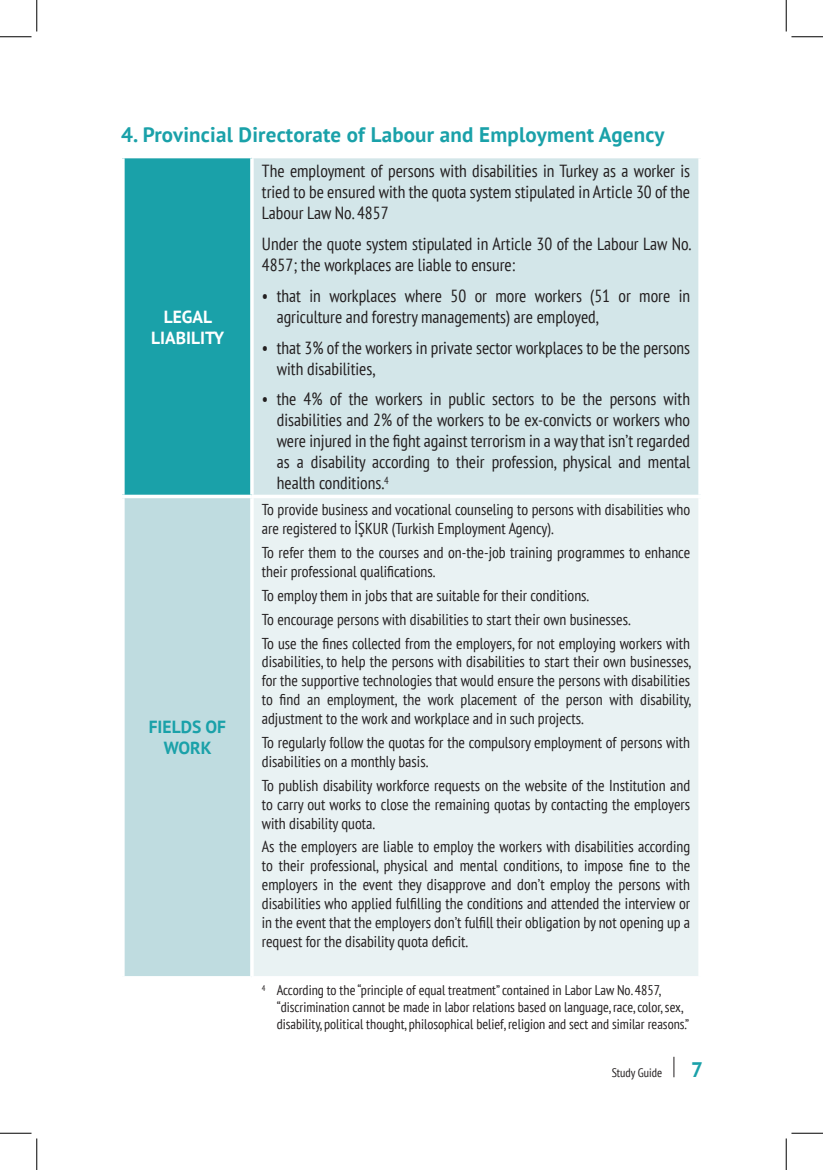
<style>
.page{position:relative;width:823px;height:1170px;background:#fff}
.page>*{position:absolute;margin:0;border:0;box-sizing:border-box;transform-origin:0 0}
.t1{font:700 21px "PT Sans";letter-spacing:.01em;color:#1aa1a9}
.t2{font:condensed 17.5px/21px "PT Sans";color:#231f20}
.t3{font:700 17.5px/21px "PT Sans";color:#fff;text-align:center}
.t4{font:700 17.5px/21px "PT Sans";color:#1aa1a9;text-align:center}
.t5{font:condensed 15.75px/18.9px "PT Sans";color:#231f20}
.t6{font:condensed 14px/16.8px "PT Sans";color:#231f20}
.t7{font:condensed 12.25px "PT Sans";color:#231f20}
</style>
<div class="page">
<svg style="left:673px;top:1057px;width:1px;height:20px"></svg>
<div style="left:123px;top:157px;width:129px;height:339px;background:#1aa1a9"></div>
<div style="left:252px;top:157px;width:448px;height:339px;background:#d3e6e9"></div>
<div style="left:123px;top:496px;width:129px;height:482px;background:#bfdce0"></div>
<div style="left:252px;top:496px;width:448px;height:482px;background:#e9f2f3"></div>
<hr style="left:121px;top:155px;width:131px;height:3px;background:#fff">
<svg style="left:122px;top:158px;width:3px;height:337px"></svg>
<hr style="left:252px;top:155px;width:449px;height:3px;background:#fff">
<svg style="left:250px;top:158px;width:4px;height:337px"></svg>
<hr style="left:698px;top:158px;width:3px;height:337px;background:#fff">
<hr style="left:121px;top:495px;width:131px;height:3px;background:#fff">
<svg style="left:122px;top:498px;width:3px;height:478px"></svg>
<hr style="left:252px;top:495px;width:449px;height:3px;background:#fff">
<hr style="left:250px;top:498px;width:4px;height:478px;background:#f8fbfb">
<hr style="left:698px;top:498px;width:3px;height:478px;background:#fff">
<hr style="left:121px;top:976px;width:131px;height:3px;background:#fff">
<hr style="left:252px;top:976px;width:449px;height:3px;background:#fff">
<hr style="left:0;top:36px;width:32px;height:1px;background:#000">
<hr style="left:791px;top:36px;width:32px;height:1px;background:#000">
<hr style="left:0;top:1133px;width:32px;height:1px;background:#000">
<hr style="left:791px;top:1133px;width:32px;height:1px;background:#000">
<hr style="left:36px;top:0;width:1px;height:32px;background:#000">
<hr style="left:36px;top:1138px;width:1px;height:32px;background:#000">
<hr style="left:786px;top:0;width:1px;height:32px;background:#000">
<hr style="left:786px;top:1138px;width:1px;height:32px;background:#000">
<h1 class="t1" style="left:121px;top:120px;width:545px">4. Provincial Directorate of Labour and Employment Agency</h1>
<p class="t3" style="left:151px;top:306px;width:74px">LEGAL<br>LIABILITY</p>
<p class="t4" style="left:149px;top:716px;width:79px">FIELDS OF<br>WORK</p>
<p class="t2" style="left:262px;top:160px;width:430px;text-align:justify">The employment of persons with disabilities in Turkey as a worker is tried to be ensured with the quota system stipulated in Article 30 of the Labour Law No. 4857</p>
<p class="t2" style="left:262px;top:233px;width:431px">Under the quote system stipulated in Article 30 of the Labour Law No.<br>4857; the workplaces are liable to ensure:</p>
<p class="t2" style="left:277px;top:284px;width:415px;text-indent:-15px">• that in workplaces where 50 or more workers (51 or more in agriculture and forestry managements) are employed,</p>
<p class="t2" style="left:277px;top:336px;width:415px;text-indent:-15px">• that 3% of the workers in private sector workplaces to be the persons with disabilities,</p>
<p class="t2" style="left:277px;top:388px;width:415px;text-align:justify;text-indent:-15px">• the 4% of the workers in public sectors to be the persons with disabilities and 2% of the workers to be ex-convicts or workers who were injured in the fight against terrorism in a way that isn’t regarded as a disability according to their profession, physical and mental health conditions.<sup>4</sup></p>
<p class="t5" style="left:262px;top:500px;width:430px">To provide business and vocational counseling to persons with disabilities who are registered to İŞKUR (Turkish Employment Agency).</p>
<p class="t5" style="left:262px;top:543px;width:430px">To refer them to the courses and on-the-job training programmes to enhance their professional qualifications.</p>
<p class="t5" style="left:262px;top:583px;width:430px;line-height:23.8px">To employ them in jobs that are suitable for their conditions.<br>To encourage persons with disabilities to start their own businesses.<br>To use the fines collected from the employers, for not employing workers with</p>
<p class="t5" style="left:262px;top:652px;width:431px;text-align:justify">disabilities, to help the persons with disabilities to start their own businesses, for the supportive technologies that would ensure the persons with disabilities to find an employment, the work placement of the person with disability, adjustment to the work and workplace and in such projects.</p>
<p class="t5" style="left:262px;top:733px;width:430px">To regularly follow the quotas for the compulsory employment of persons with disabilities on a monthly basis.</p>
<p class="t5" style="left:262px;top:775px;width:430px;text-align:justify">To publish disability workforce requests on the website of the Institution and to carry out works to close the remaining quotas by contacting the employers with disability quota.</p>
<p class="t5" style="left:262px;top:837px;width:430px;text-align:justify">As the employers are liable to employ the workers with disabilities according to their professional, physical and mental conditions, to impose fine to the employers in the event they disapprove and don’t employ the persons with disabilities who applied fulfilling the conditions and attended the interview or in the event that the employers don’t fulfill their obligation by not opening up a request for the disability quota deficit.</p>
<p class="t6" style="left:277px;top:982px;width:414px;text-indent:-15px"><sup>4</sup> According to the “principle of equal treatment” contained in Labor Law No. 4857, “discrimination cannot be made in labor relations based on language, race, color, sex, disability, political thought, philosophical belief, religion and sect and similar reasons.”</p>
<p class="t7" style="left:611px;top:1065px;width:52px">Study Guide</p>
<h1 class="t1" style="left:691px;top:1056px;width:13px">7</h1>
</div>
